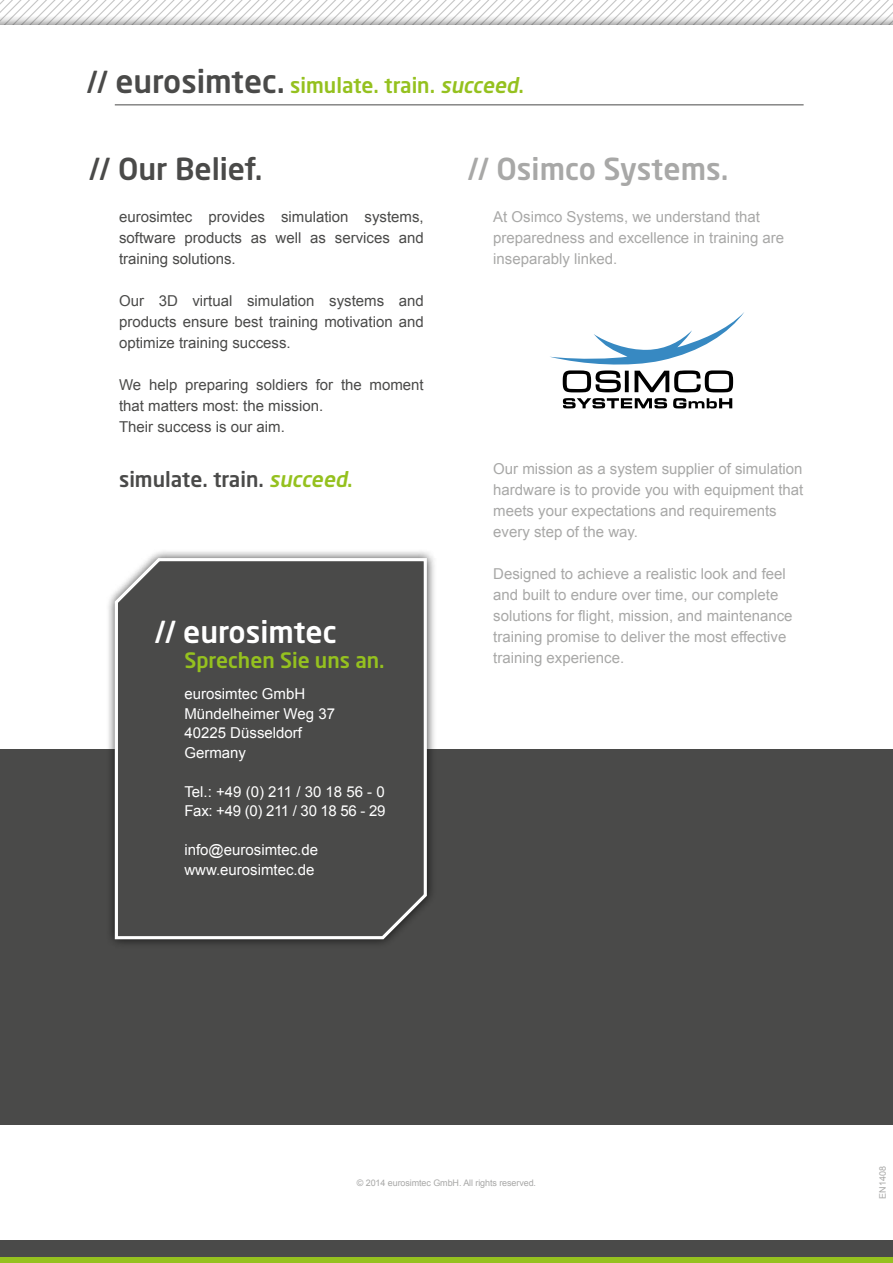
<style>
.page{position:relative;width:893px;height:1263px;background:#fff}
.page>*{position:absolute;margin:0;border:0;box-sizing:border-box;transform-origin:0 0}
.t1{font:500 30px "Neo Sans Pro";color:#a8a8a7}
.t2{font:500 30px "Neo Sans Pro";color:#fff}
.t3{font:500 30px "Neo Sans Pro";color:#4a4a49}
.t4{font:500 21px "Neo Sans Pro";color:#95c11f}
.t5{font:500 21px "Neo Sans Pro";color:#4a4a49}
.t6{font:15px/21px "Arial";color:#a8a8a7}
.t7{font:15px/21px "Arial";color:#4a4a49;text-align:justify}
.t8{font:15px/19.5px "Arial";color:#fff}
.t9{font:15px/19.5px "Arial";letter-spacing:-.02em;color:#fff}
.t10{font:9px "Arial";letter-spacing:-.01em;color:#a8a8a7}
.s1{font-size:30px;color:#4a4a49}
.s2{font-size:31.5px;color:#4a4a49}
.s3{font-style:italic}
.s4{font-style:italic;color:#95c11f}
.s5{color:#95c11f}
</style>
<div class="page">
<div style="left:0;top:749px;width:893px;height:376px;background:#4a4a49"></div>
<hr style="left:115px;top:104px;width:689px;height:1px;background:#4a4a49">
<div style="left:105px;top:548px;width:331px;height:401px;background:#000;opacity:.75"></div>
<svg style="left:113px;top:555px;width:315px;height:386px"></svg>
<svg style="left:563px;top:398px;width:104px;height:10px"></svg>
<svg style="left:673px;top:398px;width:59px;height:10px"></svg>
<svg style="left:550px;top:312px;width:194px;height:80px"></svg>
<div style="left:0;top:0;width:893px;height:26px;background:#000;opacity:.75"></div>
<div style="left:0;top:1240px;width:893px;height:23px;background:#4a4a49"></div>
<div style="left:0;top:1257px;width:893px;height:6px;background:#95c11f"></div>
<h2 class="t4" style="left:87px;top:72px;width:439px"><span class="s1">//</span> <span class="s2">eurosimtec.</span> simulate. train. <span class="s3">succeed</span>.</h2>
<h1 class="t3" style="left:89px;top:150px;width:175px">// Our Belief.</h1>
<p class="t7" style="left:119px;top:206px;width:306px">eurosimtec provides simulation systems, software products as well as services and training solutions.</p>
<p class="t7" style="left:119px;top:290px;width:306px">Our 3D virtual simulation systems and products ensure best training motivation and optimize training success.</p>
<p class="t7" style="left:119px;top:374px;width:306px;text-align:left">We help preparing soldiers for the moment that matters most: the mission.<br>Their success is our aim.</p>
<h2 class="t5" style="left:119px;top:466px;width:235px">simulate. train. <span class="s4">succeed</span><span class="s5">.</span></h2>
<h1 class="t2" style="left:155px;top:613px;width:184px">// eurosimtec</h1>
<h2 class="t4" style="left:184px;top:647px;width:202px">Sprechen Sie uns an.</h2>
<p class="t8" style="left:184px;top:684px;width:152px">eurosimtec GmbH<br>Mündelheimer Weg 37<br>40225 Düsseldorf<br>Germany</p>
<p class="t9" style="left:184px;top:782px;width:202px">Tel.: +49 (0) 211 / 30 18 56 - 0<br>Fax: +49 (0) 211 / 30 18 56 - 29</p>
<p class="t8" style="left:184px;top:840px;width:135px">info@eurosimtec.de www.eurosimtec.de</p>
<h1 class="t1" style="left:468px;top:150px;width:262px">// Osimco Systems.</h1>
<p class="t6" style="left:493px;top:206px;width:292px">At Osimco Systems, we understand that preparedness and excellence in training are inseparably linked.</p>
<p class="t6" style="left:493px;top:458px;width:312px">Our mission as a system supplier of simulation hardware is to provide you with equipment that meets your expectations and requirements every step of the way.</p>
<p class="t6" style="left:493px;top:563px;width:301px">Designed to achieve a realistic look and feel and built to endure over time, our complete solutions for flight, mission, and maintenance training promise to deliver the most effective training experience.</p>
<p class="t10" style="left:357px;top:1177px;width:181px">© 2014 eurosimtec GmbH. All rights reserved.</p>
<p class="t10" style="left:877px;top:1199px;width:34px;rotate:-90deg">EN1408</p>
</div>
